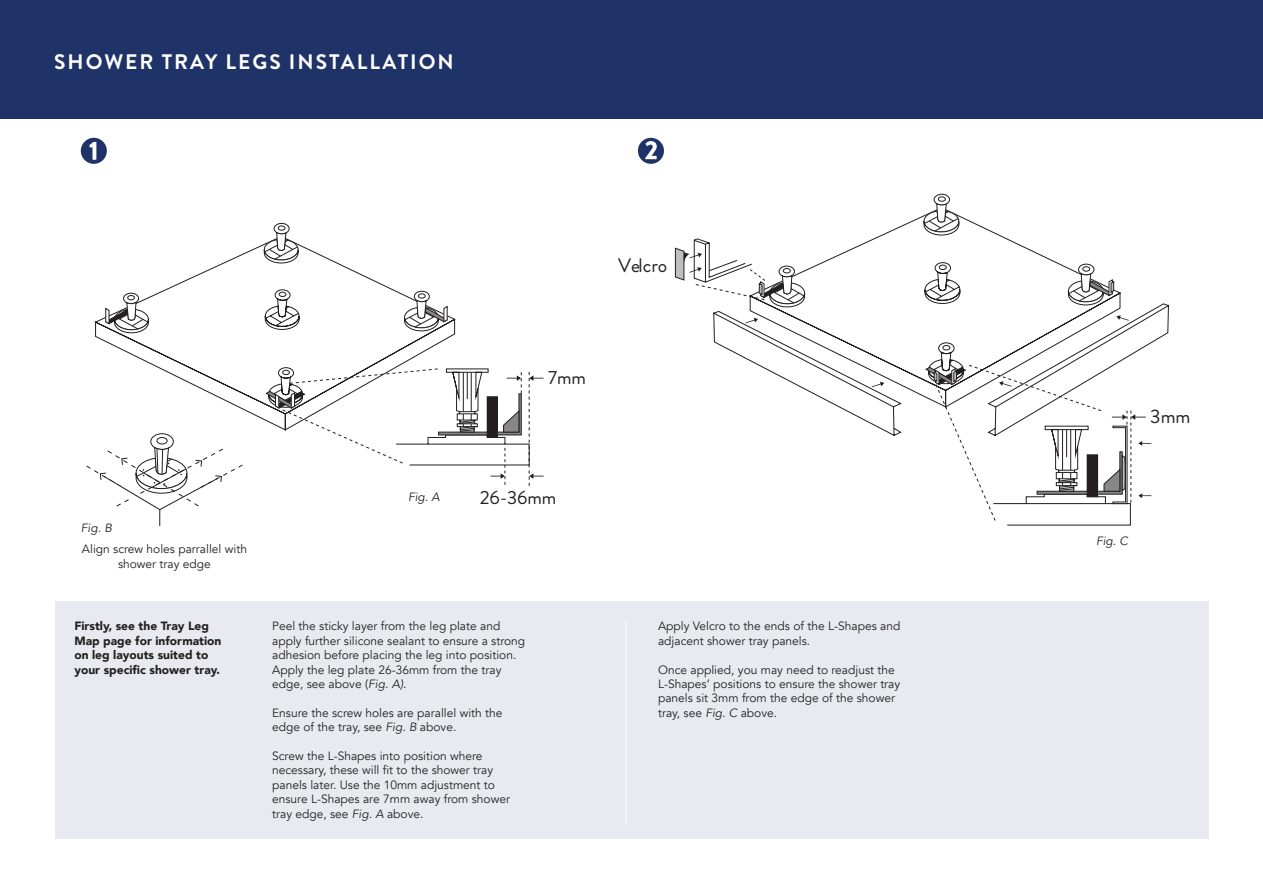
<style>
.page{position:relative;width:1263px;height:893px;background:#fff}
.page>*{position:absolute;margin:0;border:0;box-sizing:border-box;transform-origin:0 0}
.t1{font:700 21px "Brandon Grotesque";letter-spacing:.095em;color:#fff}
.t2{font:19.65px "Brandon Grotesque";color:#231f20}
.t3{font:19.05px "Brandon Grotesque";color:#231f20}
.t4{font:12px/14.4px "Avenir";color:#231f20}
.t5{font:900 12px/14.4px "Avenir";color:#231f20}
.t6{font:italic 12px "Avenir";color:#231f20}
.s1{font-style:italic}
</style>
<div class="page">
<div style="left:0;top:0;width:1263px;height:118px;background:#1f3368"></div>
<svg style="left:81px;top:138px;width:26px;height:26px"></svg>
<svg style="left:638px;top:138px;width:26px;height:26px"></svg>
<div style="left:55px;top:601px;width:1153px;height:238px;background:#e9eaf0"></div>
<hr style="left:625px;top:619px;width:1px;height:205px;background:#fff">
<svg style="left:94px;top:244px;width:362px;height:176px"></svg>
<svg style="left:104px;top:292px;width:45px;height:42px"></svg>
<svg style="left:279px;top:292px;width:7px;height:5px"></svg>
<div style="left:127px;top:295px;width:8px;height:5px;border:1px solid #231f20;border-radius:50%"></div>
<svg style="left:404px;top:290px;width:45px;height:42px"></svg>
<svg style="left:263px;top:222px;width:36px;height:42px"></svg>
<svg style="left:264px;top:367px;width:280px;height:119px"></svg>
<svg style="left:805px;top:215px;width:316px;height:88px"></svg>
<svg style="left:939px;top:265px;width:7px;height:5px"></svg>
<svg style="left:923px;top:193px;width:37px;height:43px"></svg>
<svg style="left:674px;top:238px;width:131px;height:65px"></svg>
<svg style="left:1067px;top:263px;width:48px;height:40px"></svg>
<svg style="left:713px;top:303px;width:456px;height:133px"></svg>
<svg style="left:924px;top:342px;width:227px;height:184px"></svg>
<svg style="left:86px;top:433px;width:157px;height:93px"></svg>
<p class="t1" style="left:54px;top:47px;width:401px">SHOWER TRAY LEGS INSTALLATION</p>
<h2 class="t2" style="left:618px;top:252px;width:51px">Velcro</h2>
<h3 class="t3" style="left:548px;top:365px;width:39px">7mm</h3>
<p class="t6" style="left:81px;top:521px;width:33px">Fig. B</p>
<p class="t4" style="left:82px;top:542px;width:167px;text-align:center">Align screw holes parrallel with shower tray edge</p>
<p class="t5" style="left:74px;top:619px;width:149px">Firstly, see the Tray Leg<br>Map page for information on leg layouts suited to your specific shower tray.</p>
<p class="t6" style="left:408px;top:490px;width:33px">Fig. A</p>
<h3 class="t3" style="left:480px;top:484px;width:78px">26-36mm</h3>
<p class="t4" style="left:272px;top:619px;width:255px">Peel the sticky layer from the leg plate and apply further silicone sealant to ensure a strong adhesion before placing the leg into position.<br>Apply the leg plate 26-36mm from the tray edge, see above (<span class="s1">Fig. A).</span></p>
<p class="t4" style="left:272px;top:706px;width:232px">Ensure the screw holes are parallel with the edge of the tray, see <span class="s1">Fig. B</span> above.</p>
<p class="t4" style="left:272px;top:749px;width:239px">Screw the L-Shapes into position where necessary, these will fit to the shower tray panels later. Use the 10mm adjustment to ensure L-Shapes are 7mm away from shower tray edge, see <span class="s1">Fig. A</span> above.</p>
<p class="t4" style="left:658px;top:619px;width:244px">Apply Velcro to the ends of the L-Shapes and adjacent shower tray panels.</p>
<p class="t4" style="left:658px;top:662px;width:244px">Once applied, you may need to readjust the L-Shapes’ positions to ensure the shower tray panels sit 3mm from the edge of the shower tray, see <span class="s1">Fig. C</span> above.</p>
<h2 class="t2" style="left:1150px;top:403px;width:42px">3mm</h2>
<p class="t6" style="left:1096px;top:534px;width:34px">Fig. C</p>
</div>
